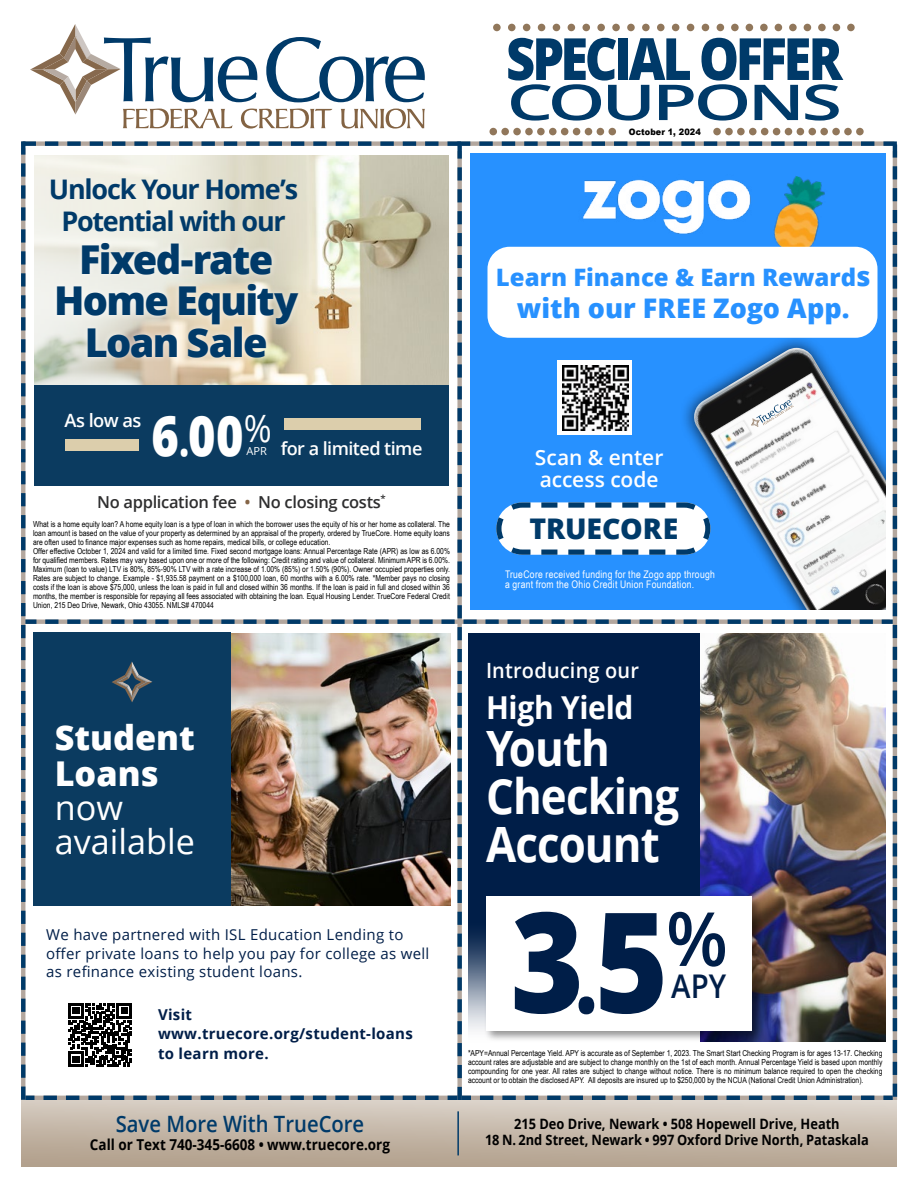
<style>
.page{position:relative;width:918px;height:1188px;background:#fff}
.page>*{position:absolute;margin:0;border:0;box-sizing:border-box;transform-origin:0 0}
.t1{font:800 139.35px "Open Sans";color:#001e48;scale:.9 1}
.t2{font:800 58.2px "Open Sans";letter-spacing:-.065em;color:#003a69;scale:.87 1}
.t3{font:800 55.8px "Open Sans";color:#fff;scale:.84 1}
.t4{font:600 49.35px "Open Sans";letter-spacing:-.05em;color:#003a69;scale:1.48 1}
.t5{font:700 48.75px/47.5px "Open Sans";letter-spacing:-.02em;color:#fff;scale:.9 1}
.t6{font:800 39.75px/41.5px "Open Sans";letter-spacing:-.045em;color:#003a69;text-align:center}
.t7{font:800 34.2px/35.2px "Open Sans";color:#fff}
.t8{font:34.2px/34px "Open Sans";color:#fff}
.t9{font:600 32.7px "Open Sans";color:#001e48;scale:.9 1}
.t10{font:700 31.5px "Open Sans";letter-spacing:-.01em;color:#fff;scale:.95 1}
.t11{font:800 28.5px "Open Sans";color:#003a69}
.t12{font:700 27px/31.5px "Open Sans";letter-spacing:-.045em;color:#003a69;text-align:center}
.t13{font:800 27px "Open Sans";color:#2791ff}
.t14{font:800 24px "Open Sans";color:#2791ff}
.t15{font:600 22.5px "Open Sans";color:#003a69;scale:.9 1}
.t16{font:600 21px/22.5px "Open Sans";letter-spacing:.005em;color:#fff}
.t17{font:600 21px "Open Sans";letter-spacing:.005em;color:#fff;scale:.95 1}
.t18{font:600 18.3px "Open Sans";letter-spacing:-.03em;color:#fff}
.t19{font:600 18px "Open Sans";letter-spacing:-.03em;color:#fff}
.t20{font:600 16.5px "Open Sans";letter-spacing:-.02em;color:#2e2e2f}
.t21{font:15px/18.3px "Open Sans";letter-spacing:.02em;color:#001e48}
.t22{font:700 15px/19.5px "Open Sans";letter-spacing:.02em;color:#001e48}
.t23{font:700 15px "Open Sans";color:#000;scale:.9 1}
.t24{font:700 14.25px/16.5px "Open Sans";color:#000;text-align:center;scale:.9 1}
.t25{font:10.5px/10.5px "Arial Narrow";letter-spacing:.025em;color:#fff}
.t26{font:900 8.85px "Arial";letter-spacing:.01em;color:#000;scale:.92 1}
.t27{font:8.25px/9px "Arial Narrow";color:#000;text-align:justify}
.s1{font-size:27px}
.s2{font-weight:600}
.s3{font-weight:400;font-size:11.1px}
.s4{color:#856547}
.s5{font-weight:600;font-size:120.3px}
</style>
<div class="page">
<svg style="left:30px;top:24px;width:395px;height:105px"></svg>
<div style="left:501px;top:128px;width:8px;height:7px;background:#91775b;border-radius:50%"></div>
<div style="left:513px;top:128px;width:8px;height:7px;background:#91775b;border-radius:50%"></div>
<div style="left:525px;top:128px;width:8px;height:7px;background:#91775b;border-radius:50%"></div>
<div style="left:537px;top:128px;width:8px;height:7px;background:#91775b;border-radius:50%"></div>
<div style="left:549px;top:128px;width:8px;height:7px;background:#91775b;border-radius:50%"></div>
<div style="left:561px;top:128px;width:7px;height:7px;background:#91775b;border-radius:50%"></div>
<div style="left:573px;top:128px;width:7px;height:7px;background:#91775b;border-radius:50%"></div>
<div style="left:489px;top:128px;width:8px;height:7px;background:#91775b;border-radius:50%"></div>
<div style="left:597px;top:128px;width:7px;height:7px;background:#91775b;border-radius:50%"></div>
<div style="left:609px;top:128px;width:7px;height:7px;background:#91775b;border-radius:50%"></div>
<div style="left:585px;top:128px;width:7px;height:7px;background:#91775b;border-radius:50%"></div>
<div style="left:713px;top:128px;width:8px;height:7px;background:#91775b;border-radius:50%"></div>
<div style="left:725px;top:128px;width:8px;height:7px;background:#91775b;border-radius:50%"></div>
<div style="left:737px;top:128px;width:8px;height:7px;background:#91775b;border-radius:50%"></div>
<div style="left:749px;top:128px;width:8px;height:7px;background:#91775b;border-radius:50%"></div>
<div style="left:761px;top:128px;width:7px;height:7px;background:#91775b;border-radius:50%"></div>
<div style="left:773px;top:128px;width:7px;height:7px;background:#91775b;border-radius:50%"></div>
<div style="left:797px;top:128px;width:7px;height:7px;background:#91775b;border-radius:50%"></div>
<div style="left:809px;top:128px;width:7px;height:7px;background:#91775b;border-radius:50%"></div>
<div style="left:820px;top:128px;width:8px;height:7px;background:#91775b;border-radius:50%"></div>
<div style="left:832px;top:128px;width:8px;height:7px;background:#91775b;border-radius:50%"></div>
<div style="left:844px;top:128px;width:8px;height:7px;background:#91775b;border-radius:50%"></div>
<div style="left:856px;top:128px;width:8px;height:7px;background:#91775b;border-radius:50%"></div>
<div style="left:785px;top:128px;width:7px;height:7px;background:#91775b;border-radius:50%"></div>
<div style="left:21px;top:1100px;width:876px;height:67px;background:linear-gradient(to bottom,#dad1c8,#b19f8b)"></div>
<div style="left:508px;top:24px;width:8px;height:7px;background:#91775b;border-radius:50%"></div>
<div style="left:523px;top:24px;width:7px;height:7px;background:#91775b;border-radius:50%"></div>
<div style="left:538px;top:24px;width:7px;height:7px;background:#91775b;border-radius:50%"></div>
<div style="left:553px;top:24px;width:7px;height:7px;background:#91775b;border-radius:50%"></div>
<div style="left:568px;top:24px;width:7px;height:7px;background:#91775b;border-radius:50%"></div>
<div style="left:582px;top:24px;width:8px;height:7px;background:#91775b;border-radius:50%"></div>
<div style="left:493px;top:24px;width:8px;height:7px;background:#91775b;border-radius:50%"></div>
<div style="left:597px;top:24px;width:8px;height:7px;background:#91775b;border-radius:50%"></div>
<div style="left:612px;top:24px;width:8px;height:7px;background:#91775b;border-radius:50%"></div>
<div style="left:627px;top:24px;width:8px;height:7px;background:#91775b;border-radius:50%"></div>
<div style="left:642px;top:24px;width:8px;height:7px;background:#91775b;border-radius:50%"></div>
<div style="left:657px;top:24px;width:8px;height:7px;background:#91775b;border-radius:50%"></div>
<div style="left:672px;top:24px;width:7px;height:7px;background:#91775b;border-radius:50%"></div>
<div style="left:687px;top:24px;width:7px;height:7px;background:#91775b;border-radius:50%"></div>
<div style="left:702px;top:24px;width:7px;height:7px;background:#91775b;border-radius:50%"></div>
<div style="left:717px;top:24px;width:7px;height:7px;background:#91775b;border-radius:50%"></div>
<div style="left:731px;top:24px;width:8px;height:7px;background:#91775b;border-radius:50%"></div>
<div style="left:746px;top:24px;width:7px;height:7px;background:#91775b;border-radius:50%"></div>
<div style="left:760px;top:24px;width:8px;height:7px;background:#91775b;border-radius:50%"></div>
<div style="left:789px;top:24px;width:8px;height:7px;background:#91775b;border-radius:50%"></div>
<div style="left:804px;top:24px;width:7px;height:7px;background:#91775b;border-radius:50%"></div>
<div style="left:818px;top:24px;width:8px;height:7px;background:#91775b;border-radius:50%"></div>
<div style="left:833px;top:24px;width:7px;height:7px;background:#91775b;border-radius:50%"></div>
<div style="left:847px;top:24px;width:8px;height:7px;background:#91775b;border-radius:50%"></div>
<div style="left:775px;top:24px;width:7px;height:7px;background:#91775b;border-radius:50%"></div>
<hr style="left:457px;top:1111px;width:2px;height:44px;background:#003a69">
<img style="left:21px;top:141px;width:876px;height:959px">
<h3 class="t12" style="left:49px;top:173px;width:251px">Unlock Your Home’s<br>Potential with our</h3>
<h3 class="t6" style="left:54px;top:237px;width:246px">Fixed-rate<br>Home Equity<br>Loan Sale</h3>
<h2 class="t2" style="left:506px;top:15px;width:389px">SPECIAL OFFER</h2>
<h3 class="t4" style="left:507px;top:68px;width:228px">COUPONS</h3>
<p class="t26" style="left:629px;top:125px;width:80px">October 1, 2024</p>
<h3 class="t14" style="left:496px;top:259px;width:376px">Learn Finance &amp; Earn Reward<span class="s1">s</span></h3>
<h3 class="t13" style="left:517px;top:288px;width:334px">with our FREE Zogo App.</h3>
<h3 class="t18" style="left:65px;top:408px;width:78px">As low as</h3>
<h3 class="t3" style="left:152px;top:393px;width:145px">6<span class="s2">.</span>00<sup>%</sup></h3>
<h3 class="t19" style="left:247px;top:436px;width:177px"><span class="s3">APR</span> for a limited time</h3>
<h3 class="t20" style="left:97px;top:490px;width:290px">No application fee <span class="s4">•</span> No closing costs<sup>*</sup></h3>
<p class="t27" style="left:33px;top:519px;width:419px;text-align:left">What is a home equity loan? A home equity loan is a type of loan in which the borrower uses the equity of his or her home as collateral. The loan amount is based on the value of your property as determined by an appraisal of the property, ordered by TrueCore. Home equity loans are often used to finance major expenses such as home repairs, medical bills, or college education.<br>Offer effective October 1, 2024 and valid for a limited time. Fixed second mortgage loans: Annual Percentage Rate (APR) as low as 6.00% for qualified members. Rates may vary based upon one or more of the following: Credit rating and value of collateral. Minimum APR is 6.00%.<br>Maximum (loan to value) LTV is 80%, 85%-90% LTV with a rate increase of 1.00% (85%) or 1.50% (90%). Owner occupied properties only.<br>Rates are subject to change. Example - $1,935.58 payment on a $100,000 loan, 60 months with a 6.00% rate. *Member pays no closing costs if the loan is above $75,000, unless the loan is paid in full and closed within 36 months. If the loan is paid in full and closed within 36 months, the member is responsible for repaying all fees associated with obtaining the loan. Equal Housing Lender. TrueCore Federal Credit Union, 215 Deo Drive, Newark, Ohio 43055. NMLS# 470044</p>
<h3 class="t16" style="left:535px;top:446px;width:130px">Scan &amp; enter access code</h3>
<h3 class="t11" style="left:529px;top:507px;width:150px">TRUECORE</h3>
<p class="t25" style="left:505px;top:569px;width:211px">TrueCore received funding for the Zogo app through a grant from the Ohio Credit Union Foundation.</p>
<h3 class="t7" style="left:55px;top:718px;width:142px">Student<br>Loans</h3>
<h3 class="t8" style="left:55px;top:789px;width:142px">now available</h3>
<h3 class="t21" style="left:46px;top:925px;width:385px">We have partnered with ISL Education Lending to offer private loans to help you pay for college as well as refinance existing student loans.</h3>
<h3 class="t22" style="left:158px;top:1004px;width:256px">Visit www.truecore.org/student-loans to learn more.</h3>
<h3 class="t15" style="left:116px;top:1109px;width:278px">Save More With TrueCore</h3>
<h3 class="t23" style="left:90px;top:1134px;width:335px">Call or Text 740-345-6608 • www.truecore.org</h3>
<h3 class="t17" style="left:486px;top:656px;width:163px">Introducing our</h3>
<h3 class="t10" style="left:486px;top:685px;width:157px">High Yield</h3>
<h3 class="t5" style="left:486px;top:724px;width:216px">Youth<br>Checking<br>Account</h3>
<h1 class="t1" style="left:511px;top:856px;width:243px">3<span class="s5">.</span>5<sup>%</sup></h1>
<h3 class="t9" style="left:671px;top:963px;width:63px">APY</h3>
<p class="t27" style="left:468px;top:1048px;width:416px">*APY=Annual Percentage Yield. APY is accurate as of September 1, 2023. The Smart Start Checking Program is for ages 13-17. Checking account rates are adjustable and are subject to change monthly on the 1st of each month. Annual Percentage Yield is based upon monthly compounding for one year. All rates are subject to change without notice. There is no minimum balance required to open the checking account or to obtain the disclosed APY. All deposits are insured up to $250,000 by the NCUA (National Credit Union Administration).</p>
<h3 class="t24" style="left:485px;top:1115px;width:428px">215 Deo Drive, Newark • 508 Hopewell Drive, Heath<br>18 N. 2nd Street, Newark • 997 Oxford Drive North, Pataskala</h3>
</div>
